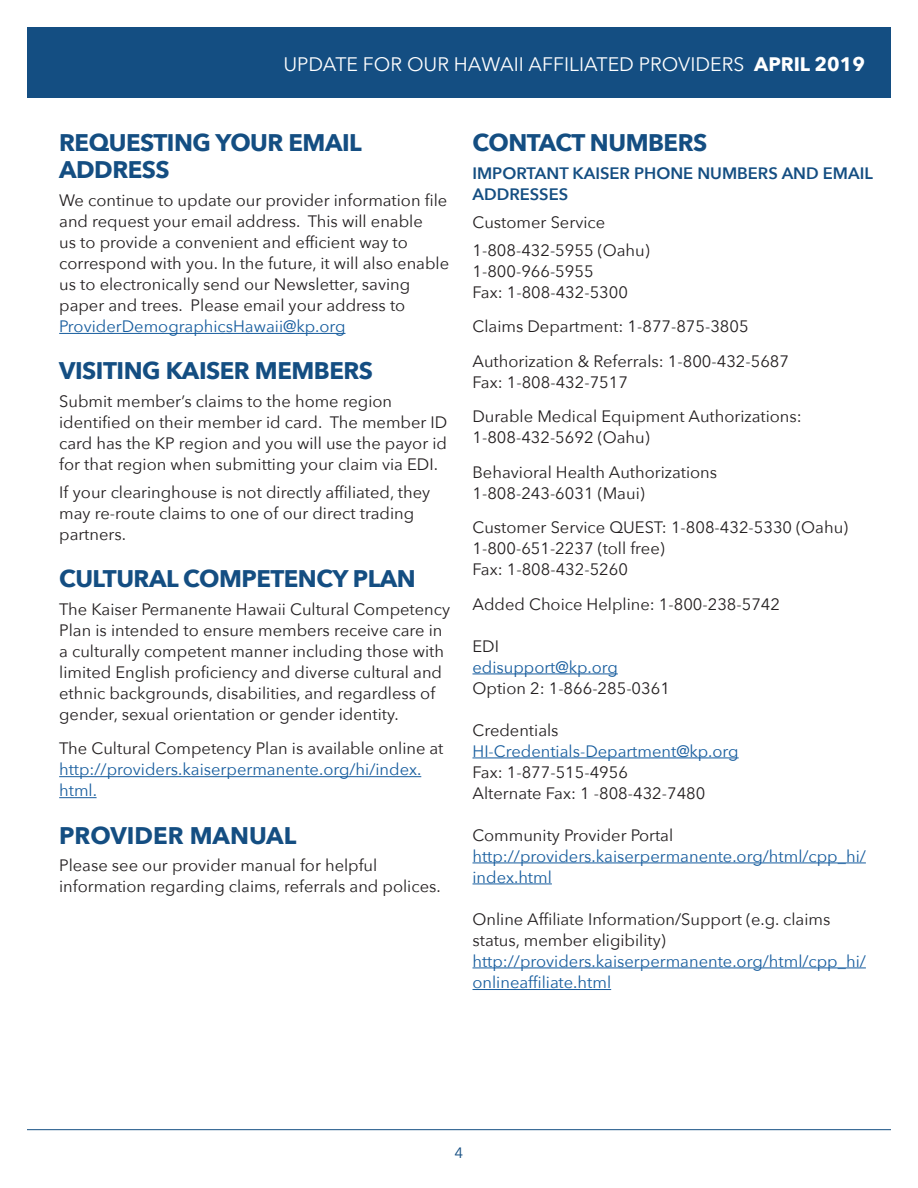
<style>
.page{position:relative;width:918px;height:1188px;background:#fff}
.page>*{position:absolute;margin:0;border:0;box-sizing:border-box;transform-origin:0 0}
.t1{font:700 24px/27px "Avenir Next";letter-spacing:-.02em;color:#144e82}
.t2{font:700 24px "Avenir Next";color:#144e82}
.t3{font:19.5px "Avenir Next";color:#fff}
.t4{font:16.5px/21px "Avenir Next";color:#231f20}
.t5{font:16.5px/21px "Avenir Next";color:#175d9e}
.t6{font:600 16.5px/21px "Avenir Next";color:#144e82}
.t7{font:15px "Avenir Next";color:#144e82}
.s1{font-weight:700}
</style>
<div class="page">
<hr style="left:27px;top:1129px;width:864px;height:1px;background:#144e82">
<div style="left:27px;top:27px;width:864px;height:70px;background:#144e82"></div>
<hr style="left:472px;top:674px;width:146px;height:1px;background:#175d9e">
<hr style="left:472px;top:758px;width:267px;height:1px;background:#175d9e">
<hr style="left:472px;top:863px;width:394px;height:1px;background:#175d9e">
<hr style="left:472px;top:884px;width:80px;height:1px;background:#175d9e">
<hr style="left:472px;top:968px;width:394px;height:1px;background:#175d9e">
<hr style="left:472px;top:989px;width:139px;height:1px;background:#175d9e">
<hr style="left:59px;top:333px;width:286px;height:1px;background:#175d9e">
<hr style="left:59px;top:776px;width:362px;height:1px;background:#175d9e">
<hr style="left:59px;top:797px;width:38px;height:1px;background:#175d9e">
<p class="t3" style="left:283px;top:48px;width:583px">UPDATE FOR OUR HAWAII AFFILIATED PROVIDERS <span class="s1">APRIL 2019</span></p>
<h1 class="t1" style="left:59px;top:129px;width:304px">REQUESTING YOUR EMAIL<br>ADDRESS</h1>
<p class="t4" style="left:59px;top:189px;width:391px">We continue to update our provider information file and request your email address. This will enable<br>us to provide a convenient and efficient way to correspond with you. In the future, it will also enable us to electronically send our Newsletter, saving paper and trees. Please email your address to</p>
<p class="t5" style="left:59px;top:315px;width:288px">ProviderDemographicsHawaii@kp.org</p>
<h1 class="t1" style="left:59px;top:357px;width:315px">VISITING KAISER MEMBERS</h1>
<p class="t4" style="left:59px;top:390px;width:390px">Submit member’s claims to the home region identified on their member id card. The member ID card has the KP region and you will use the payor id for that region when submitting your claim via EDI.</p>
<p class="t4" style="left:59px;top:481px;width:373px">If your clearinghouse is not directly affiliated, they may re-route claims to one of our direct trading partners.</p>
<h1 class="t1" style="left:59px;top:565px;width:358px">CULTURAL COMPETENCY PLAN</h1>
<p class="t4" style="left:59px;top:598px;width:392px">The Kaiser Permanente Hawaii Cultural Competency Plan is intended to ensure members receive care in a culturally competent manner including those with limited English proficiency and diverse cultural and ethnic backgrounds, disabilities, and regardless of gender, sexual orientation or gender identity.</p>
<p class="t4" style="left:59px;top:738px;width:386px">The Cultural Competency Plan is available online at</p>
<p class="t5" style="left:59px;top:759px;width:364px">http://providers.kaiserpermanente.org/hi/index. html.</p>
<h1 class="t2" style="left:59px;top:815px;width:239px">PROVIDER MANUAL</h1>
<p class="t4" style="left:59px;top:854px;width:383px">Please see our provider manual for helpful information regarding claims, referrals and polices.</p>
<h1 class="t1" style="left:472px;top:129px;width:236px">CONTACT NUMBERS</h1>
<p class="t6" style="left:472px;top:163px;width:402px">IMPORTANT KAISER PHONE NUMBERS AND EMAIL<br>ADDRESSES</p>
<p class="t4" style="left:472px;top:208px;width:179px;line-height:27.8px">Customer Service<br>1-808-432-5955 (Oahu)</p>
<p class="t4" style="left:472px;top:260px;width:157px">1-800-966-5955<br>Fax: 1-808-432-5300</p>
<p class="t4" style="left:472px;top:309px;width:318px;line-height:34.5px">Claims Department: 1-877-875-3805<br>Authorization &amp; Referrals: 1-800-432-5687</p>
<p class="t4" style="left:472px;top:364px;width:331px;line-height:34.5px">Fax: 1-808-432-7517<br>Durable Medical Equipment Authorizations:</p>
<p class="t4" style="left:472px;top:420px;width:246px;line-height:34.5px">1-808-432-5692 (Oahu)<br>Behavioral Health Authorizations</p>
<p class="t4" style="left:472px;top:475px;width:377px;line-height:34.5px">1-808-243-6031 (Maui)<br>Customer Service QUEST: 1-808-432-5330 (Oahu)</p>
<p class="t4" style="left:472px;top:537px;width:194px">1-800-651-2237 (toll free)<br>Fax: 1-808-432-5260</p>
<p class="t4" style="left:472px;top:593px;width:309px">Added Choice Helpline: 1-800-238-5742</p>
<p class="t4" style="left:472px;top:635px;width:28px">EDI</p>
<p class="t5" style="left:472px;top:656px;width:147px">edisupport@kp.org</p>
<p class="t4" style="left:472px;top:677px;width:199px">Option 2: 1-866-285-0361</p>
<p class="t4" style="left:472px;top:719px;width:88px">Credentials</p>
<p class="t5" style="left:472px;top:740px;width:268px">HI-Credentials-Department@kp.org</p>
<p class="t4" style="left:472px;top:761px;width:234px">Fax: 1-877-515-4956<br>Alternate Fax: 1 -808-432-7480</p>
<p class="t4" style="left:472px;top:824px;width:202px">Community Provider Portal</p>
<p class="t5" style="left:472px;top:845px;width:395px">http://providers.kaiserpermanente.org/html/cpp_hi/ index.html</p>
<p class="t4" style="left:472px;top:908px;width:359px">Online Affiliate Information/Support (e.g. claims status, member eligibility)</p>
<p class="t5" style="left:472px;top:950px;width:395px;line-height:21.6px">http://providers.kaiserpermanente.org/html/cpp_hi/ onlineaffiliate.html</p>
<p class="t7" style="left:455px;top:1140px;width:10px">4</p>
</div>
